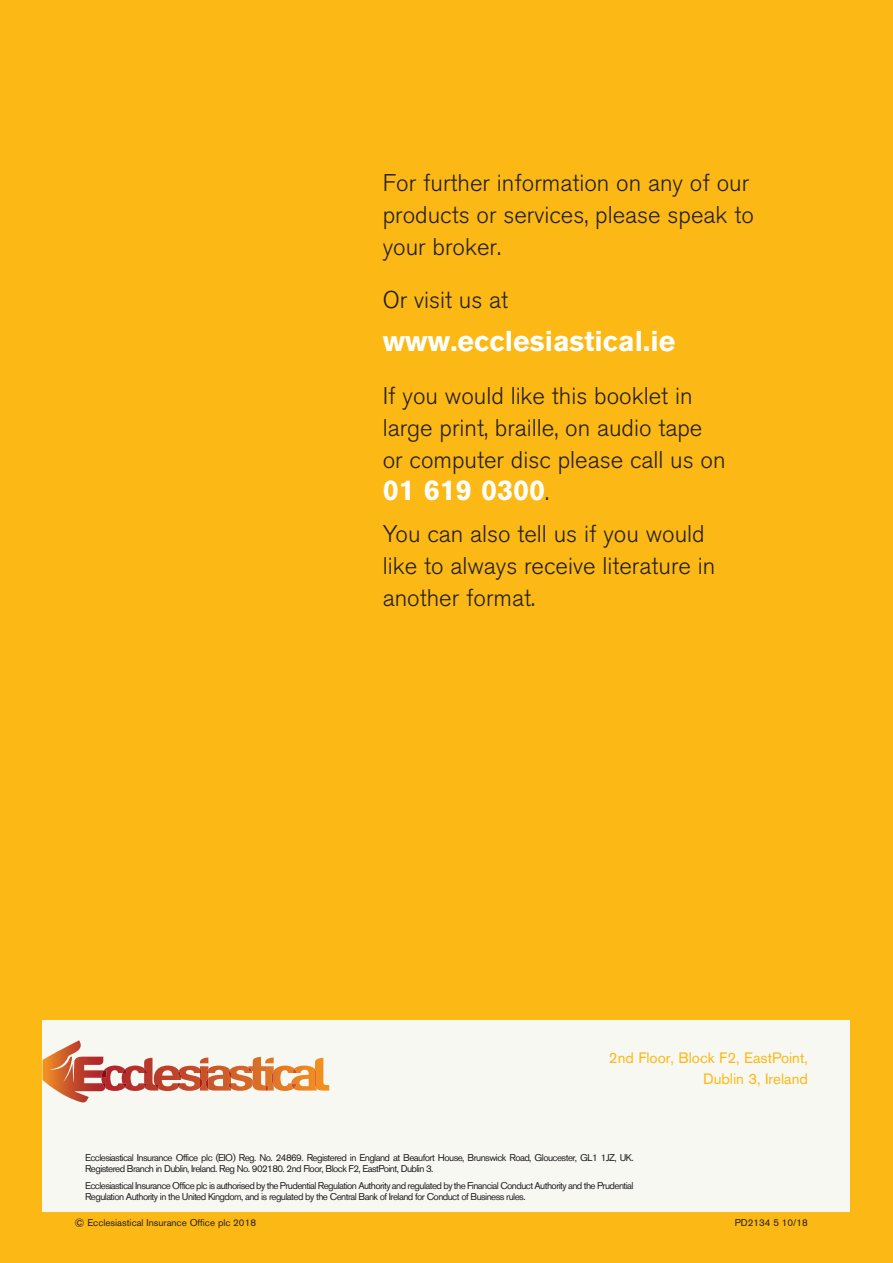
<style>
.page{position:relative;width:893px;height:1263px;background:#fcb814}
.page>*{position:absolute;margin:0;border:0;box-sizing:border-box;transform-origin:0 0}
.t1{font:700 28.5px "Akzidenz Grotesk BQ";color:#fff}
.t2{font:300 24px/32px "Akzidenz Grotesk BQ";color:#231f20}
.t3{font:15px/21.3px "Akzidenz Grotesk BQ";color:#fcb814;text-align:right}
.t4{font:9.75px/11.7px "Akzidenz Grotesk BQ";letter-spacing:-.06em;color:#231f20}
.t5{font:9.75px "Akzidenz Grotesk BQ";color:#231f20}
.s1{font-weight:300;font-size:24px;color:#231f20}
.s2{font-size:12px}
</style>
<div class="page">
<div style="left:43px;top:1020px;width:807px;height:192px;background:#f8f8f3"></div>
<svg style="left:43px;top:1040px;width:286px;height:62px"></svg>
<img style="left:291px;top:1068px;width:6px;height:20px">
<img style="left:315px;top:1069px;width:2px;height:20px">
<h2 class="t2" style="left:383px;top:170px;width:373px">For further information on any of our products or services, please speak to your broker.</h2>
<h2 class="t2" style="left:383px;top:287px;width:127px">Or visit us at</h2>
<h1 class="t1" style="left:383px;top:331px;width:294px">www.ecclesiastical.ie</h1>
<h2 class="t2" style="left:383px;top:382px;width:344px">If you would like this booklet in large print, braille, on audio tape or computer disc please call us on</h2>
<h1 class="t1" style="left:383px;top:480px;width:168px">01 619 0300<span class="s1">.</span></h1>
<h2 class="t2" style="left:383px;top:521px;width:334px">You can also tell us if you would like to always receive literature in another format.</h2>
<h3 class="t3" style="left:609px;top:1049px;width:200px">2nd Floor, Block F2, EastPoint,<br>Dublin 3, Ireland</h3>
<p class="t4" style="left:85px;top:1152px;width:550px">Ecclesiastical Insurance Office plc (EIO) Reg. No. 24869. Registered in England at Beaufort House, Brunswick Road, Gloucester, GL1 1JZ, UK.<br>Registered Branch in Dublin, Ireland. Reg No. 902180. 2nd Floor, Block F2, EastPoint, Dublin 3.</p>
<p class="t4" style="left:85px;top:1180px;width:550px">Ecclesiastical Insurance Office plc is authorised by the Prudential Regulation Authority and regulated by the Financial Conduct Authority and the Prudential<br>Regulation Authority in the United Kingdom, and is regulated by the Central Bank of Ireland for Conduct of Business rules.</p>
<p class="t5" style="left:74px;top:1219px;width:183px"><span class="s2">©</span> Ecclesiastical Insurance Office plc 2018</p>
<p class="t5" style="left:735px;top:1219px;width:75px">PD2134 5 10/18</p>
</div>
